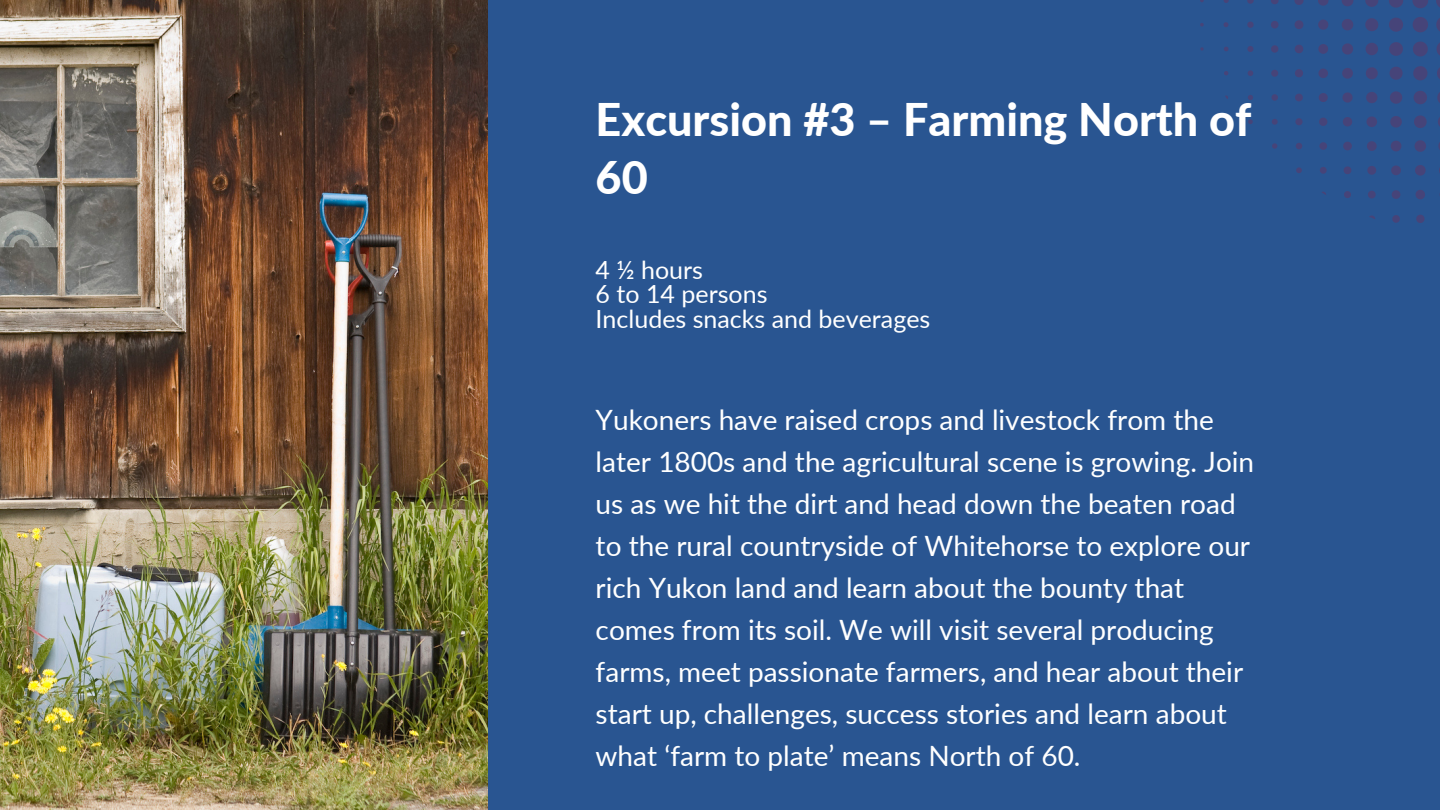
<style>
.page{position:relative;width:1440px;height:810px;background:#295591}
.page>*{position:absolute;margin:0;border:0;box-sizing:border-box;transform-origin:0 0}
.t1{font:800 45px/57.8px "Lato";color:#fff}
.t2{font:28px/42px "Lato";color:#fff}
.t3{font:25px "Lato";color:#fff}
</style>
<div class="page">
<svg style="left:1200px;top:0;width:240px;height:223px"></svg>
<img style="left:0;top:0;width:488px;height:810px">
<p class="t1" style="left:596px;top:89px;width:657px">Excursion #3 – Farming North of<br>60</p>
<p class="t3" style="left:596px;top:254px;width:109px">4 ½ hours</p>
<p class="t3" style="left:596px;top:279px;width:173px">6 to 14 persons</p>
<h1 class="t3" style="left:596px;top:303px;width:336px">Includes snacks and beverages</h1>
<p class="t2" style="left:596px;top:398px;width:660px">Yukoners have raised crops and livestock from the later 1800s and the agricultural scene is growing. Join us as we hit the dirt and head down the beaten road to the rural countryside of Whitehorse to explore our rich Yukon land and learn about the bounty that comes from its soil. We will visit several producing farms, meet passionate farmers, and hear about their start up, challenges, success stories and learn about what ‘farm to plate’ means North of 60.</p>
</div>
